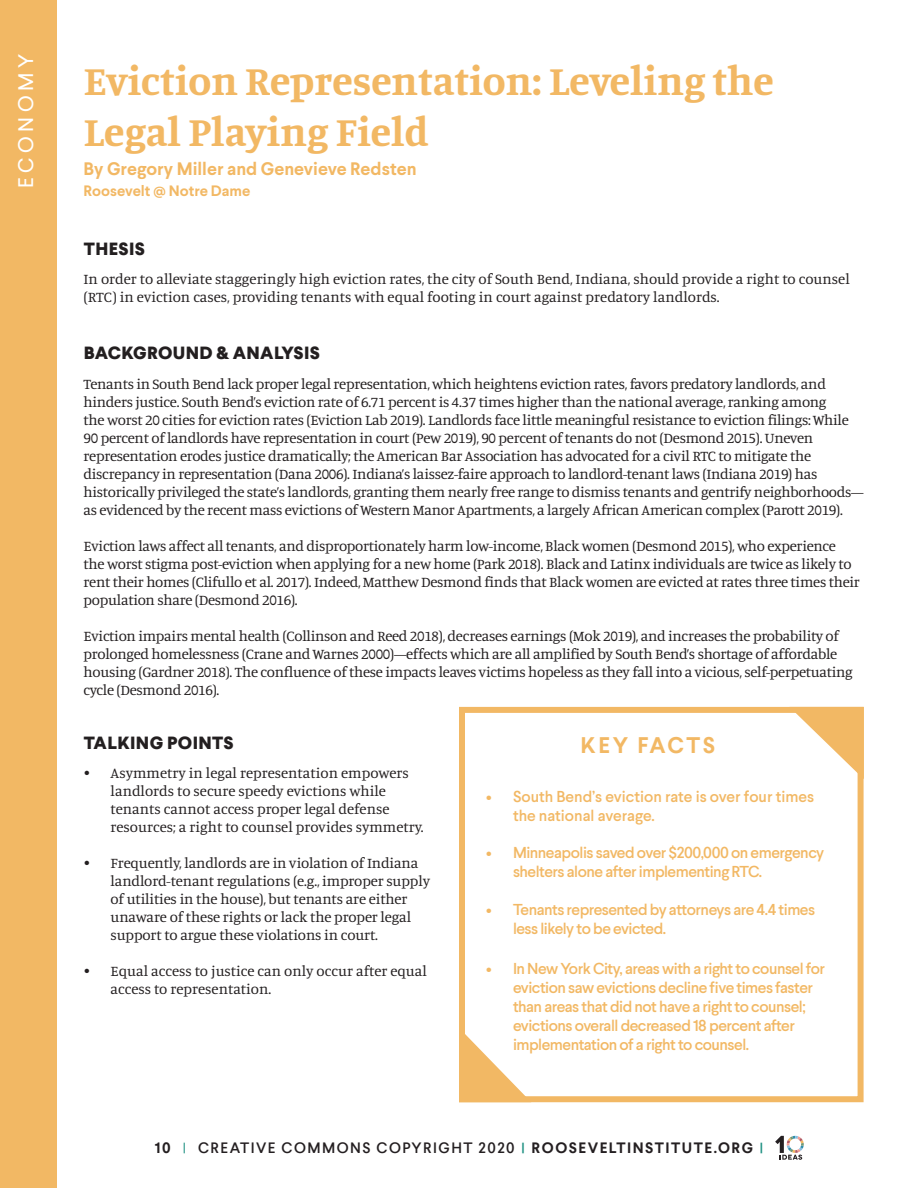
<style>
.page{position:relative;width:918px;height:1188px;background:#fff}
.page>*{position:absolute;margin:0;border:0;box-sizing:border-box;transform-origin:0 0}
.t1{font:42px/50.4px "Manuale";color:#f2b864}
.t2{font:700 22.5px "Larsseit";letter-spacing:.115em;color:#f2b864}
.t3{font:21px "Larsseit";letter-spacing:.22em;color:#fff}
.t4{font:800 18px "Larsseit";letter-spacing:.02em;color:#231f20}
.t5{font:700 18px "Larsseit";color:#f2b864}
.t6{font:500 15.75px/18.9px "Larsseit";letter-spacing:-.03em;color:#f2b864}
.t7{font:500 15.75px/18.9px "Larsseit";color:#f2b864}
.Body_Copy{font:15px/18px "Manuale";letter-spacing:-.02em;color:#231f20}
.Body_Copy-2{font:15px/18px "Manuale";color:#231f20}
.t8{font:500 15px "Larsseit";letter-spacing:.1em;color:#241f21}
.t9{font:700 15px "Larsseit";color:#f2b864}
.s1{font-weight:700}
.s2{font-family:"Proxima Nova";font-weight:600;color:#1f9182}
.s3{font-family:"Proxima Nova Extrabld";font-weight:400;color:#1f9182}
</style>
<div class="page">
<svg style="left:775px;top:1136px;width:29px;height:24px"></svg>
<div style="left:0;top:0;width:56px;height:1188px;background:#f2b864"></div>
<svg style="left:466px;top:1035px;width:58px;height:60px"></svg>
<div style="left:459px;top:707px;width:405px;height:395px;border:6px solid #f2b864"></div>
<svg style="left:789px;top:707px;width:75px;height:72px"></svg>
<p class="t3" style="left:12px;top:188px;width:136px;rotate:-90deg">ECONOMY</p>
<p class="t1" style="left:84px;top:54px;width:692px">Eviction Representation: Leveling the<br>Legal Playing Field</p>
<p class="t5" style="left:84px;top:157px;width:335px">By Gregory Miller and Genevieve Redsten</p>
<p class="t9" style="left:84px;top:181px;width:168px">Roosevelt @ Notre Dame</p>
<p class="t4" style="left:84px;top:237px;width:63px">THESIS</p>
<p class="Body_Copy-2" style="left:84px;top:270px;width:768px">In order to alleviate staggeringly high eviction rates, the city of South Bend, Indiana, should provide a right to counsel (RTC) in eviction cases, providing tenants with equal footing in court against predatory landlords.</p>
<p class="t4" style="left:84px;top:340px;width:238px">BACKGROUND &amp; ANALYSIS</p>
<p class="Body_Copy" style="left:84px;top:374px;width:782px">Tenants in South Bend lack proper legal representation, which heightens eviction rates, favors predatory landlords, and hinders justice. South Bend’s eviction rate of 6.71 percent is 4.37 times higher than the national average, ranking among<br>the worst 20 cities for eviction rates (Eviction Lab 2019). Landlords face little meaningful resistance to eviction filings: While 90 percent of landlords have representation in court (Pew 2019), 90 percent of tenants do not (Desmond 2015). Uneven representation erodes justice dramatically; the American Bar Association has advocated for a civil RTC to mitigate the discrepancy in representation (Dana 2006). Indiana’s laissez-faire approach to landlord-tenant laws (Indiana 2019) has historically privileged the state’s landlords, granting them nearly free range to dismiss tenants and gentrify neighborhoods— as evidenced by the recent mass evictions of Western Manor Apartments, a largely African American complex (Parott 2019).</p>
<p class="Body_Copy" style="left:84px;top:536px;width:778px">Eviction laws affect all tenants, and disproportionately harm low-income, Black women (Desmond 2015), who experience the worst stigma post-eviction when applying for a new home (Park 2018). Black and Latinx individuals are twice as likely to rent their homes (Clifullo et al. 2017). Indeed, Matthew Desmond finds that Black women are evicted at rates three times their population share (Desmond 2016).</p>
<p class="Body_Copy" style="left:84px;top:626px;width:771px">Eviction impairs mental health (Collinson and Reed 2018), decreases earnings (Mok 2019), and increases the probability of prolonged homelessness (Crane and Warnes 2000)—effects which are all amplified by South Bend’s shortage of affordable housing (Gardner 2018). The confluence of these impacts leaves victims hopeless as they fall into a vicious, self-perpetuating cycle (Desmond 2016).</p>
<p class="t4" style="left:84px;top:731px;width:151px">TALKING POINTS</p>
<p class="t2" style="left:580px;top:730px;width:136px">KEY FACTS</p>
<p class="Body_Copy-2" style="left:111px;top:763px;width:315px;text-indent:-27px">• Asymmetry in legal representation empowers landlords to secure speedy evictions while tenants cannot access proper legal defense resources; a right to counsel provides symmetry.</p>
<p class="Body_Copy" style="left:111px;top:853px;width:321px;text-indent:-27px">• Frequently, landlords are in violation of Indiana landlord-tenant regulations (e.g., improper supply of utilities in the house), but tenants are either unaware of these rights or lack the proper legal support to argue these violations in court.</p>
<p class="Body_Copy-2" style="left:111px;top:961px;width:318px;text-indent:-27px">• Equal access to justice can only occur after equal access to representation.</p>
<p class="t7" style="left:513px;top:787px;width:303px;text-indent:-27px">• South Bend’s eviction rate is over four times the national average.</p>
<p class="t6" style="left:513px;top:843px;width:313px;text-indent:-27px">• Minneapolis saved over $200,000 on emergency shelters alone after implementing RTC.</p>
<p class="t6" style="left:513px;top:900px;width:304px;text-indent:-27px">• Tenants represented by attorneys are 4.4 times less likely to be evicted.</p>
<p class="t6" style="left:513px;top:959px;width:314px;text-indent:-27px">• In New York City, areas with a right to counsel for eviction saw evictions decline five times faster than areas that did not have a right to counsel; evictions overall decreased 18 percent after implementation of a right to counsel.</p>
<p class="t8" style="left:155px;top:1137px;width:610px"><span class="s1">10</span> <span class="s2">|</span> CREATIVE COMMONS COPYRIGHT 2020 <span class="s3">|</span> <span class="s1">ROOSEVELTINSTITUTE.ORG</span> <span class="s3">|</span></p>
</div>
